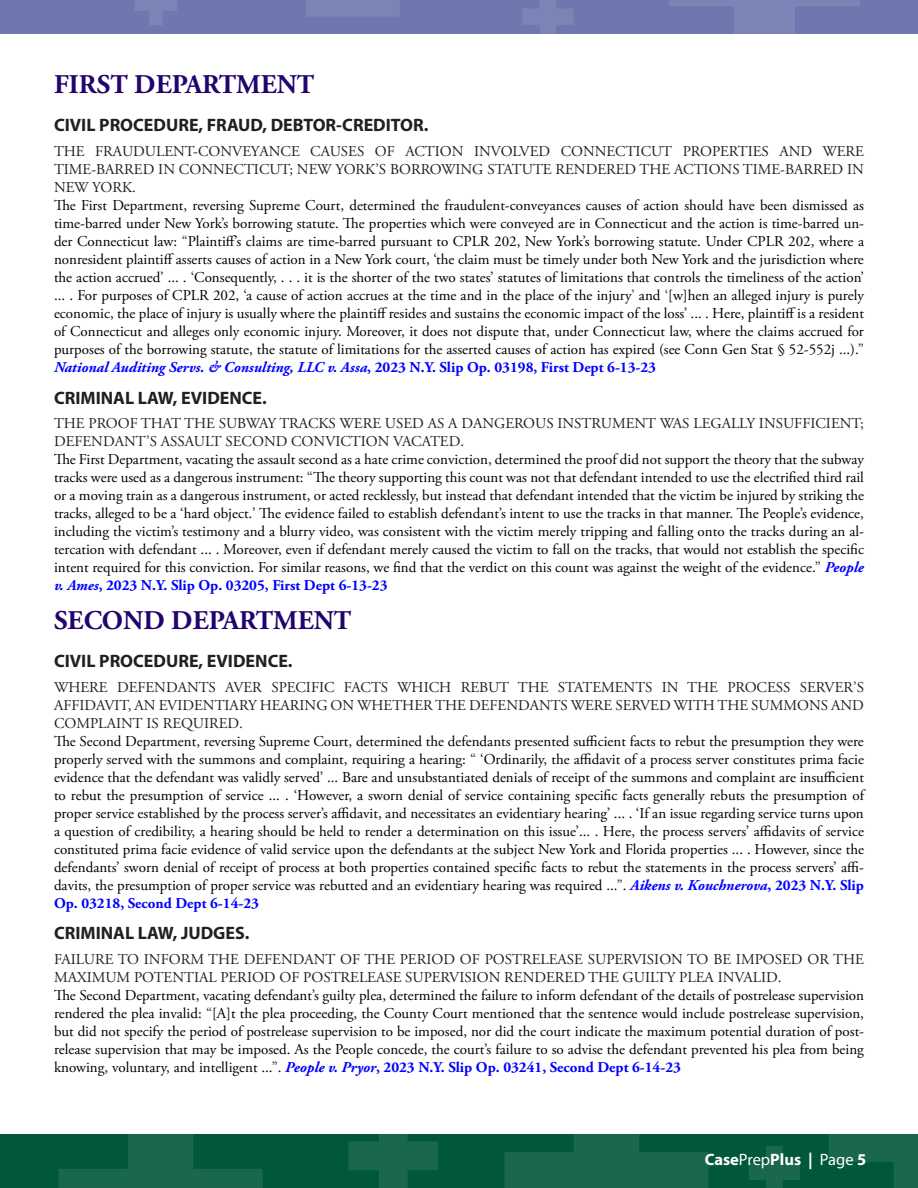
<style>
.page{position:relative;width:918px;height:1188px;background:#fff}
.page>*{position:absolute;margin:0;border:0;box-sizing:border-box;transform-origin:0 0}
.department{font:700 27px "Adobe Garamond Pro";color:#22036f}
.area_of_law{font:700 18px "Myriad Pro";color:#231f20}
.t1{font:700 16.5px "Myriad Pro";color:#fff}
.Body_Copy{font:15px/18px "Adobe Garamond Pro";color:#000;text-align:justify}
.Body_Copy-2{font:15px/18px "Adobe Garamond Pro";color:#231f20;text-align:justify}
.s1{color:#231f20}
.s2{font-weight:700;font-style:italic;color:#00f}
.s3{font-weight:700;color:#00f}
.s4{font-weight:400}
</style>
<div class="page">
<div style="left:0;top:0;width:918px;height:33px;background:#6e77ae"></div>
<div style="left:0;top:1134px;width:918px;height:54px;background:#00573c"></div>
<svg style="left:504px;top:1134px;width:205px;height:54px"></svg>
<svg style="left:59px;top:1134px;width:204px;height:54px"></svg>
<svg style="left:0;top:33px;width:23px;height:1px"></svg>
<svg style="left:306px;top:0;width:93px;height:16px"></svg>
<svg style="left:348px;top:1134px;width:90px;height:54px"></svg>
<svg style="left:749px;top:1146px;width:51px;height:42px"></svg>
<svg style="left:522px;top:0;width:52px;height:34px"></svg>
<svg style="left:135px;top:0;width:42px;height:25px"></svg>
<svg style="left:829px;top:1134px;width:89px;height:54px"></svg>
<svg style="left:669px;top:0;width:191px;height:34px"></svg>
<p class="department" style="left:54px;top:69px;width:262px">FIRST DEPARTMENT</p>
<p class="area_of_law" style="left:54px;top:113px;width:376px">CIVIL PROCEDURE, FRAUD, DEBTOR-CREDITOR.</p>
<p class="Body_Copy-2" style="left:54px;top:143px;width:812px">THE FRAUDULENT-CONVEYANCE CAUSES OF ACTION INVOLVED CONNECTICUT PROPERTIES AND WERE TIME-BARRED IN CONNECTICUT; NEW YORK’S BORROWING STATUTE RENDERED THE ACTIONS TIME-BARRED IN NEW YORK.</p>
<p class="Body_Copy" style="left:54px;top:197px;width:812px">The First Department, reversing Supreme Court, determined the fraudulent-conveyances causes of action should have been dismissed as time-barred under New York’s borrowing statute. The properties which were conveyed are in Connecticut and the action is time-barred un&shy;der Connecticut law: <span class="s1">“</span>Plaintiff’s claims are time-barred pursuant to CPLR 202, New York’s borrowing statute. Under CPLR 202, where a nonresident plaintiff asserts causes of action in a New York court, ‘the claim must be timely under both New York and the jurisdiction where the action accrued’ ... . ‘Consequently, . . . it is the shorter of the two states’ statutes of limitations that controls the timeliness of the action’ ... . For purposes of CPLR 202, ‘a cause of action accrues at the time and in the place of the injury<span class="s1">’</span> and <span class="s1">‘</span>[w]hen an alleged injury is purely economic, the place of injury is usually where the plaintiff resides and sustains the economic impact of the loss’ ... . Here, plaintiff is a resident of Connecticut and alleges only economic injury. Moreover, it does not dispute that, under Connecticut law, where the claims accrued for purposes of the borrowing statute, the statute of limitations for the asserted causes of action has expired (see Conn Gen Stat § 52-552j ...).<span class="s1">” </span><span class="s2">National Auditing Servs. &amp; Consulting, LLC v. Assa</span><span class="s3">, 2023 N.Y. Slip Op. 03198, First Dept 6-13-23</span></p>
<p class="area_of_law" style="left:54px;top:386px;width:214px">CRIMINAL LAW, EVIDENCE.</p>
<p class="Body_Copy-2" style="left:54px;top:415px;width:811px">THE PROOF THAT THE SUBWAY TRACKS WERE USED AS A DANGEROUS INSTRUMENT WAS LEGALLY INSUFFICIENT;<br>DEFENDANT’S ASSAULT SECOND CONVICTION VACATED.</p>
<p class="Body_Copy" style="left:54px;top:451px;width:812px">The First Department, vacating the assault second as a hate crime conviction, determined the proof did not support the theory that the subway tracks were used as a dangerous instrument: <span class="s1">“</span>The theory supporting this count was not that defendant intended to use the electrified third rail or a moving train as a dangerous instrument, or acted recklessly, but instead that defendant intended that the victim be injured by striking the tracks, alleged to be a ‘hard object.’ The evidence failed to establish defendant’s intent to use the tracks in that manner. The People’s evidence, including the victim’s testimony and a blurry video, was consistent with the victim merely tripping and falling onto the tracks during an al&shy;tercation with defendant ... . Moreover, even if defendant merely caused the victim to fall on the tracks, that would not establish the specific intent required for this conviction. For similar reasons, we find that the verdict on this count was against the weight of the evidence.<span class="s1">”</span> <span class="s2">People v. Ames</span><span class="s3">, 2023 N.Y. Slip Op. 03205, First Dept 6-13-23</span></p>
<p class="department" style="left:54px;top:604px;width:299px">SECOND DEPARTMENT</p>
<p class="area_of_law" style="left:54px;top:649px;width:240px">CIVIL PROCEDURE, EVIDENCE.</p>
<p class="Body_Copy-2" style="left:54px;top:678px;width:812px">WHERE DEFENDANTS AVER SPECIFIC FACTS WHICH REBUT THE STATEMENTS IN THE PROCESS SERVER’S AFFIDAVIT, AN EVIDENTIARY HEARING ON WHETHER THE DEFENDANTS WERE SERVED WITH THE SUMMONS AND COMPLAINT IS REQUIRED.</p>
<p class="Body_Copy" style="left:54px;top:732px;width:812px">The Second Department, reversing Supreme Court, determined the defendants presented sufficient facts to rebut the presumption they were properly served with the summons and complaint, requiring a hearing: <span class="s1">“</span> ‘Ordinarily, the affidavit of a process server constitutes prima facie evidence that the defendant was validly served’ ... Bare and unsubstantiated denials of receipt of the summons and complaint are insufficient to rebut the presumption of service ... . ‘However, a sworn denial of service containing specific facts generally rebuts the presumption of proper service established by the process server’s affidavit, and necessitates an evidentiary hearing’ ... . ‘If an issue regarding service turns upon a question of credibility, a hearing should be held to render a determination on this issue’... . Here, the process servers’ affidavits of service constituted prima facie evidence of valid service upon the defendants at the subject New York and Florida properties ... . However, since the defendants’ sworn denial of receipt of process at both properties contained specific facts to rebut the statements in the process servers’ affi&shy;davits, the presumption of proper service was rebutted and an evidentiary hearing was required ...<span class="s1">”</span>. <span class="s2">Aikens v. Kouchnerova</span><span class="s3">, 2023 N.Y. Slip Op. 03218, Second Dept 6-14-23</span></p>
<p class="area_of_law" style="left:54px;top:921px;width:197px">CRIMINAL LAW, JUDGES.</p>
<p class="Body_Copy-2" style="left:54px;top:951px;width:811px">FAILURE TO INFORM THE DEFENDANT OF THE PERIOD OF POSTRELEASE SUPERVISION TO BE IMPOSED OR THE<br>MAXIMUM POTENTIAL PERIOD OF POSTRELEASE SUPERVISION RENDERED THE GUILTY PLEA INVALID.</p>
<p class="Body_Copy" style="left:54px;top:987px;width:812px">The Second Department, vacating defendant’s guilty plea, determined the failure to inform defendant of the details of postrelease supervision rendered the plea invalid: <span class="s1">“</span>[A]t the plea proceeding, the County Court mentioned that the sentence would include postrelease supervision, but did not specify the period of postrelease supervision to be imposed, nor did the court indicate the maximum potential duration of post&shy;release supervision that may be imposed. As the People concede, the court’s failure to so advise the defendant prevented his plea from being knowing, voluntary, and intelligent ...<span class="s1">”</span>. <span class="s2">People v. Pryor</span><span class="s3">, 2023 N.Y. Slip Op. 03241, Second Dept 6-14-23</span></p>
<p class="t1" style="left:705px;top:1148px;width:163px">Case<span class="s4">Prep</span>Plus | <span class="s4">Page</span> 5</p>
</div>
